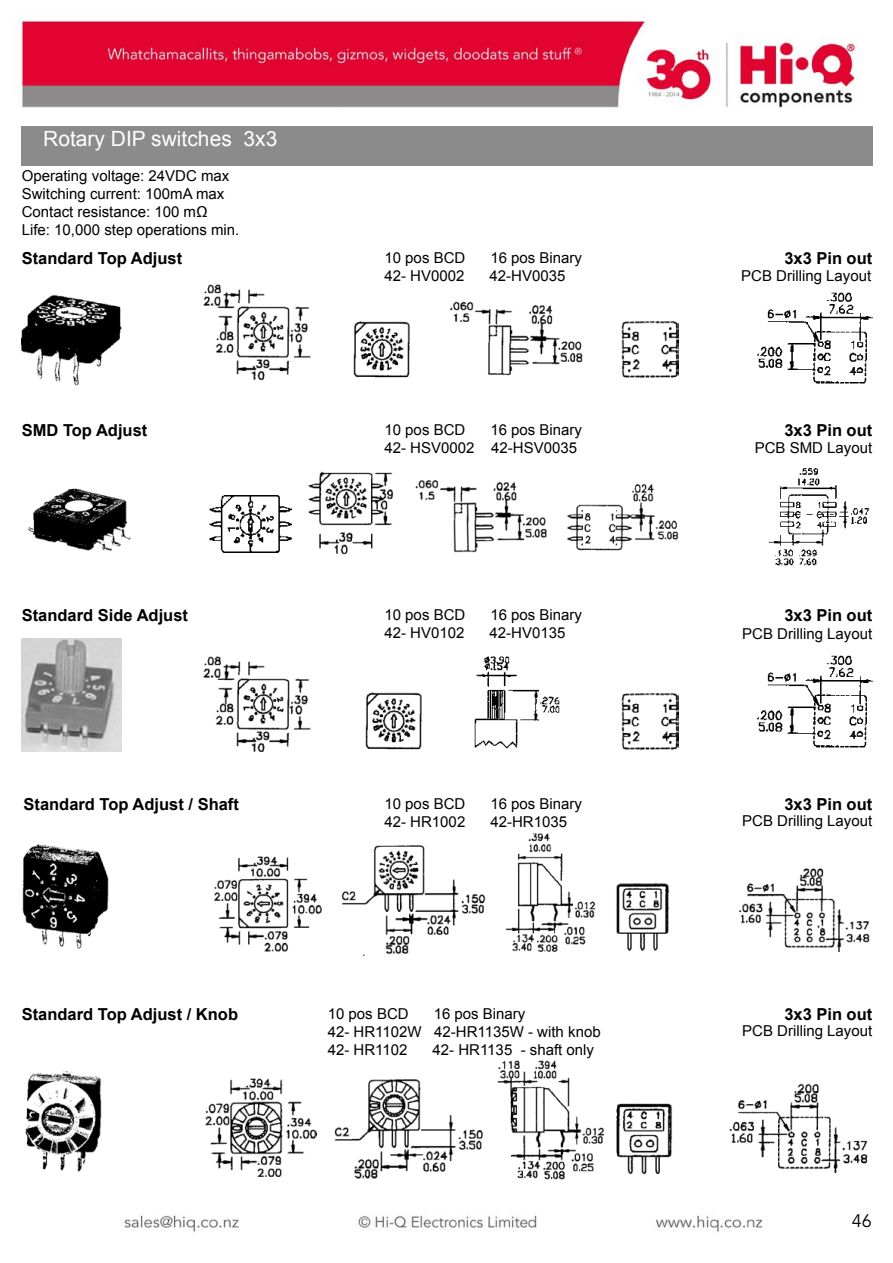
<style>
.page{position:relative;width:893px;height:1263px;background:#fff}
.page>*{position:absolute;margin:0;border:0;box-sizing:border-box;transform-origin:0 0}
.t1{font:21px "Arial";color:#fff}
.t2{font:18px "Avenir";color:#000}
.t3{font:700 16.5px "Arial";color:#000}
.t4{font:15px/18px "Arial";color:#000}
</style>
<div class="page">
<img style="left:14px;top:17px;width:859px;height:1215px">
<div style="left:22px;top:126px;width:850px;height:40px;background:#8c8b8b"></div>
<img style="left:755px;top:289px;width:117px;height:99px">
<img style="left:618px;top:317px;width:60px;height:62px">
<img style="left:444px;top:294px;width:143px;height:85px">
<img style="left:347px;top:314px;width:65px;height:65px">
<img style="left:203px;top:281px;width:113px;height:99px">
<img style="left:22px;top:292px;width:103px;height:96px">
<img style="left:765px;top:465px;width:107px;height:103px">
<img style="left:561px;top:483px;width:120px;height:73px">
<img style="left:410px;top:471px;width:141px;height:85px">
<img style="left:306px;top:467px;width:89px;height:88px">
<img style="left:206px;top:489px;width:89px;height:67px">
<img style="left:22px;top:471px;width:114px;height:91px">
<img style="left:755px;top:652px;width:117px;height:99px">
<img style="left:618px;top:688px;width:60px;height:63px">
<img style="left:468px;top:650px;width:95px;height:101px">
<img style="left:359px;top:686px;width:66px;height:65px">
<img style="left:203px;top:652px;width:113px;height:99px">
<img style="left:22px;top:638px;width:100px;height:113px">
<img style="left:22px;top:838px;width:93px;height:113px">
<img style="left:740px;top:863px;width:132px;height:88px">
<img style="left:607px;top:880px;width:71px;height:75px">
<img style="left:494px;top:830px;width:106px;height:125px">
<img style="left:336px;top:841px;width:153px;height:114px">
<img style="left:203px;top:850px;width:125px;height:105px">
<img style="left:22px;top:1067px;width:86px;height:107px">
<img style="left:203px;top:1075px;width:114px;height:104px">
<img style="left:330px;top:1077px;width:154px;height:102px">
<img style="left:496px;top:1060px;width:110px;height:119px">
<img style="left:615px;top:1101px;width:63px;height:78px">
<img style="left:726px;top:1083px;width:146px;height:90px">
<h1 class="t1" style="left:43px;top:125px;width:236px">Rotary DIP switches 3x3</h1>
<p class="t4" style="left:22px;top:167px;width:219px">Operating voltage: 24VDC max<br>Switching current: 100mA max<br>Contact resistance: 100 mΩ<br>Life: 10,000 step operations min.</p>
<p class="t3" style="left:22px;top:247px;width:162px">Standard Top Adjust</p>
<p class="t4" style="left:384px;top:249px;width:82px">10 pos BCD</p>
<p class="t4" style="left:490px;top:249px;width:93px">16 pos Binary</p>
<p class="t4" style="left:384px;top:267px;width:82px">42- HV0002</p>
<p class="t4" style="left:489px;top:267px;width:77px">42-HV0035</p>
<p class="t3" style="left:784px;top:247px;width:89px">3x3 Pin out</p>
<p class="t4" style="left:741px;top:267px;width:132px">PCB Drilling Layout</p>
<p class="t3" style="left:22px;top:419px;width:127px">SMD Top Adjust</p>
<p class="t4" style="left:384px;top:421px;width:82px">10 pos BCD</p>
<p class="t4" style="left:384px;top:421px;width:199px;text-indent:106px">16 pos Binary<br>42- HSV0002 42-HSV0035</p>
<p class="t3" style="left:784px;top:419px;width:89px">3x3 Pin out</p>
<p class="t4" style="left:755px;top:439px;width:119px">PCB SMD Layout</p>
<p class="t3" style="left:22px;top:605px;width:168px">Standard Side Adjust</p>
<p class="t4" style="left:384px;top:606px;width:82px">10 pos BCD</p>
<p class="t4" style="left:490px;top:606px;width:93px">16 pos Binary</p>
<p class="t4" style="left:384px;top:624px;width:82px">42- HV0102</p>
<p class="t4" style="left:489px;top:624px;width:77px">42-HV0135</p>
<p class="t3" style="left:784px;top:604px;width:89px">3x3 Pin out</p>
<p class="t4" style="left:742px;top:625px;width:132px">PCB Drilling Layout</p>
<p class="t3" style="left:24px;top:793px;width:217px">Standard Top Adjust / Shaft</p>
<p class="t4" style="left:384px;top:795px;width:82px">10 pos BCD</p>
<p class="t4" style="left:490px;top:795px;width:93px">16 pos Binary</p>
<p class="t4" style="left:384px;top:813px;width:82px">42- HR1002</p>
<p class="t4" style="left:490px;top:813px;width:78px">42-HR1035</p>
<p class="t3" style="left:784px;top:793px;width:89px">3x3 Pin out</p>
<p class="t4" style="left:742px;top:811px;width:132px">PCB Drilling Layout</p>
<p class="t3" style="left:22px;top:1003px;width:218px">Standard Top Adjust / Knob</p>
<p class="t4" style="left:328px;top:1005px;width:82px">10 pos BCD</p>
<p class="t4" style="left:328px;top:1005px;width:274px;text-indent:106px">16 pos Binary<br>42- HR1102W 42-HR1135W - with knob<br>42- HR1102</p>
<p class="t4" style="left:433px;top:1041px;width:163px">42- HR1135 - shaft only</p>
<p class="t3" style="left:784px;top:1003px;width:89px">3x3 Pin out</p>
<p class="t4" style="left:742px;top:1021px;width:132px">PCB Drilling Layout</p>
<p class="t2" style="left:852px;top:1210px;width:22px">46</p>
</div>
